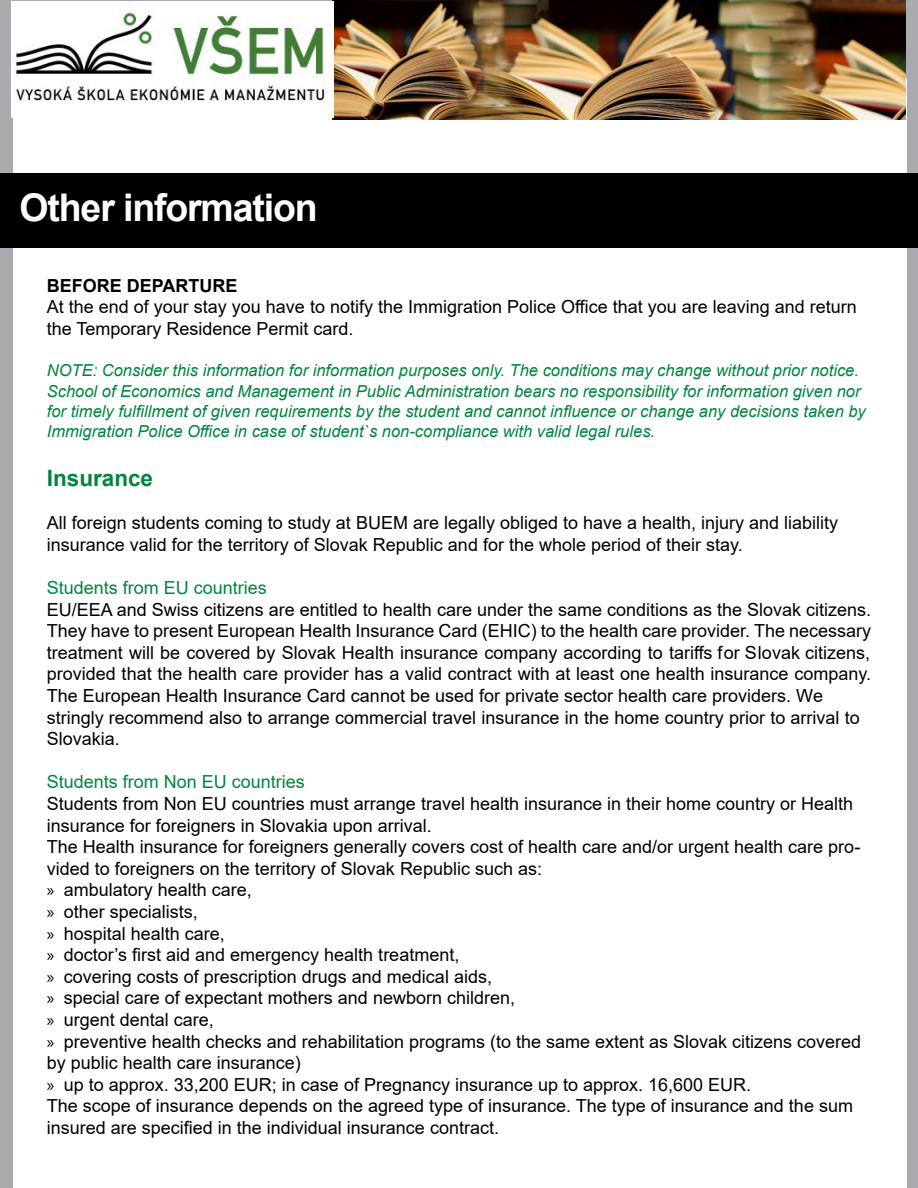
<style>
.page{position:relative;width:918px;height:1188px;background:#a9abae}
.page>*{position:absolute;margin:0;border:0;box-sizing:border-box;transform-origin:0 0}
.t1{font:700 38.1px "Arial";letter-spacing:-.03em;color:#fff}
.t2{font:700 22.5px "Arial";color:#00853f}
.t3{font:18px/21.6px "Arial";color:#000}
.t4{font:18px "Arial";color:#00853f}
.t5{font:700 18px "Arial";color:#000}
.t6{font:italic 16.5px/20.4px "Arial";color:#00853f}
.s1{font-style:inherit}
.s2{color:#00853f}
.s3{font-family:"Myriad Pro"}
</style>
<div class="page">
<div style="left:13px;top:78px;width:894px;height:1110px;background:#fff"></div>
<div style="left:0;top:173px;width:918px;height:74px;background:#000"></div>
<img style="left:12px;top:1px;width:893px;height:118px">
<h1 class="t1" style="left:20px;top:180px;width:300px">Other information</h1>
<p class="t5" style="left:47px;top:273px;width:192px">BEFORE DEPARTURE</p>
<p class="t3" style="left:47px;top:296px;width:811px">At the end of your stay you have to notify the Immigration Police Office that you are leaving and return the Temporary Residence Permit card.</p>
<p class="t6" style="left:47px;top:360px;width:821px">NOTE: Consider this information for information purposes only. The conditions may change without prior notice.<br>School of Economics and Management in Public Administration bears no responsibility for information given nor for timely fulfillment of given requirements by the student and cannot influence or change any decisions taken by Immigration Police Office in case of student`s non-compliance with valid legal rules.</p>
<p class="t2" style="left:47px;top:462px;width:108px">Insurance</p>
<p class="t3" style="left:47px;top:512px;width:793px">All foreign students coming to study at <span class="s1">BUEM</span> are legally obliged to have a health<span class="s1">, injury and liability </span>insurance valid for the territory of Slovak Republic and for the whole period of their stay.</p>
<p class="t4" style="left:47px;top:575px;width:222px">Students from EU countries</p>
<p class="t3" style="left:47px;top:598px;width:826px">EU/EEA and Swiss citizens are entitled to health care under the same conditions as the Slovak citizens.<br>They have to present European Health Insurance Card (EHIC) to the health care provider. The necessary treatment will be covered by Slovak Health insurance company according to tariffs for Slovak citizens, provided that the health care provider has a valid contract with at least one health insurance company.<br>The European Health Insurance Card cannot be used for private sector health care providers. We <span class="s1">stringly</span> recommend also to arrange commercial travel insurance in the home country prior to arrival to Slovakia.</p>
<p class="t3" style="left:47px;top:771px;width:816px"><span class="s2">Students from Non EU countries<br></span>Students from Non EU countries <span class="s1">must</span> arrange travel health insurance in their home country or Health insurance for foreigners in Slovakia upon arrival.<br>The Health insurance for foreigners generally covers cost of health care and/or urgent health care pro&shy;vided to foreigners on the territory of Slovak Republic such as:<br><span class="s3">»</span> ambulatory health care,<br><span class="s3">»</span> other specialists,<br><span class="s3">»</span> hospital health care,<br><span class="s3">»</span> doctor’s first aid and emergency health treatment,<br><span class="s3">»</span> covering costs of prescription drugs and medical aids,<br><span class="s3">»</span> special care of expectant mothers and newborn children,<br><span class="s3">»</span> urgent dental care,<br><span class="s3">»</span> preventive health checks and rehabilitation programs (to the same extent as Slovak citizens covered by public health care insurance)<br><span class="s3">»</span> up to approx. 33,200 EUR; in case of Pregnancy insurance up to approx. 16,600 EUR.<br>The scope of insurance depends on the agreed type of insurance. The type of insurance and the sum insured are specified in the individual insurance contract.</p>
</div>
